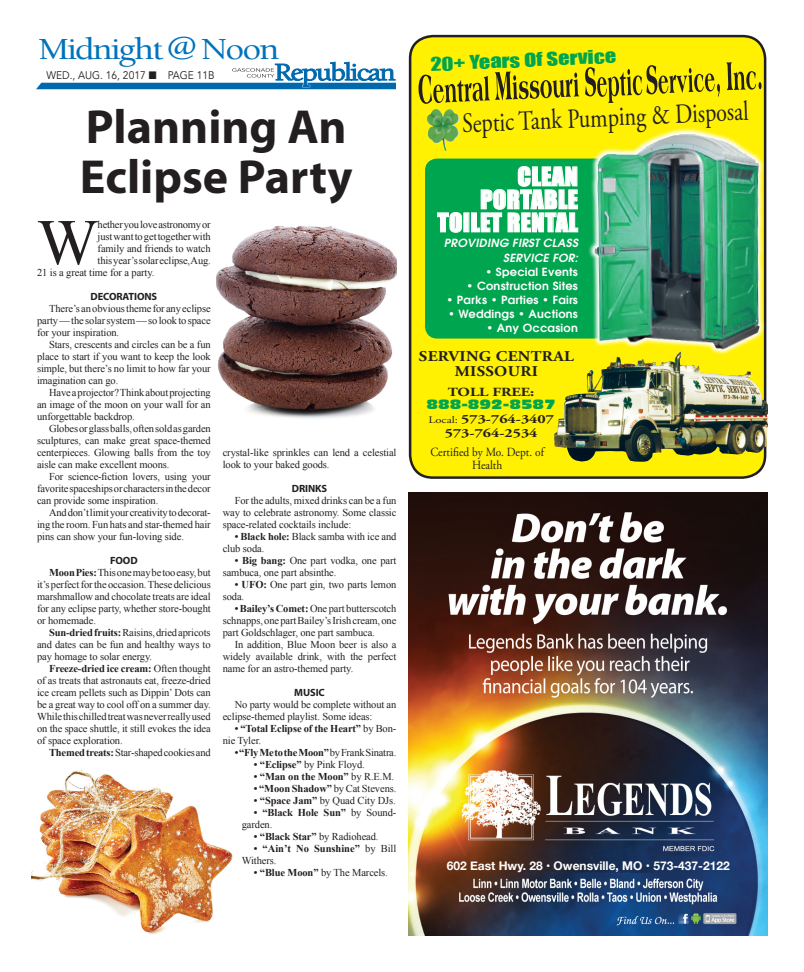
<style>
.page{position:relative;width:804px;height:972px;background:#fff}
.page>*{position:absolute;margin:0;border:0;box-sizing:border-box;transform-origin:0 0}
.t1{font:64.9px "Times New Roman";color:#231f20}
.t2{font:700 48px/50px "Myriad Pro";color:#231f20}
.t3{font:500 31.5px "Berkeley";letter-spacing:-.06em;color:#0072bc;scale:1.16 1}
.t4{font:27.7px "Adobe Garamond Pro";color:#231f20;scale:.8 1}
.t5{font:24px/23px "Impact";letter-spacing:.02em;color:#fff;text-align:right}
.t6{font:17.5px "Impact";color:#00a54f;scale:1.28 1}
.t7{font:700 14.9px/14.9px "Adobe Garamond Pro";letter-spacing:.02em;color:#231f20;text-align:center;scale:1.12 1}
.t8{font:700 12.4px/13.7px "Adobe Garamond Pro";color:#231f20;text-align:center;scale:1.27 1}
.t9{font:12.4px/12.5px "Adobe Garamond Pro";color:#231f20;text-align:center;scale:.92 1}
.t10{font:12.4px "Incised 901 BT Compact";color:#00a54f;scale:1.27 1}
.t11{font:700 12px "Helvetica Neue";color:#fff}
.t12{font:600 11.2px "Avant Garde";letter-spacing:.02em;color:#fff}
.t13{font:italic 600 11.2px/14.9px "Avant Garde";letter-spacing:.02em;color:#fff;text-align:right}
.t14{font:11px "Avenir";color:#231f20;scale:.93 1}
.t15{font:10.5px/12px "Times New Roman";letter-spacing:-.01em;color:#231f20;text-align:justify}
.t16{font:700 10.5px/12px "Times New Roman";letter-spacing:-.01em;color:#231f20}
.t17{font:700 10.5px "Myriad Pro";letter-spacing:-.01em;color:#231f20}
.s1{font-weight:700}
.s2{font-weight:400}
.s3{font-weight:400;font-size:10px}
</style>
<div class="page">
<img style="left:216px;top:226px;width:180px;height:193px">
<img style="left:31px;top:769px;width:202px;height:165px">
<svg style="left:36px;top:61px;width:360px;height:28px"></svg>
<div style="left:410px;top:36px;width:355px;height:442px;background:#fff101;border-radius:23px"></div>
<div style="left:409px;top:35px;width:357px;height:444px;border:3px solid #231f20;border-radius:23px"></div>
<div style="left:426px;top:160px;width:323px;height:177px;background:#00a54f;border-radius:11px"></div>
<div style="left:425px;top:159px;width:325px;height:180px;border:3px solid #00a54f;border-radius:11px"></div>
<svg style="left:418px;top:71px;width:161px;height:33px"></svg>
<svg style="left:585px;top:65px;width:135px;height:38px"></svg>
<svg style="left:727px;top:62px;width:35px;height:28px"></svg>
<img style="left:426px;top:108px;width:34px;height:43px">
<svg style="left:437px;top:212px;width:25px;height:21px"></svg>
<svg style="left:471px;top:166px;width:107px;height:66px"></svg>
<img style="left:554px;top:360px;width:214px;height:102px">
<svg style="left:585px;top:125px;width:182px;height:235px"></svg>
<img style="left:595px;top:134px;width:154px;height:216px">
<img style="left:408px;top:492px;width:360px;height:444px">
<h3 class="t3" style="left:38px;top:33px;width:209px">Midnight @ Noon</h3>
<p class="t14" style="left:46px;top:69px;width:182px">WED., AUG . 16, 2017 ■ PAG E 11B</p>
<h2 class="t2" style="left:80px;top:100px;width:274px">Planning An<br>Eclipse Party</h2>
<h1 class="t1" style="left:37px;top:199px;width:63px">W</h1>
<p class="t15" style="left:98px;top:218px;width:115px">hether you love astronomy or</p>
<p class="t15" style="left:98px;top:230px;width:115px">just want to get together with</p>
<p class="t15" style="left:98px;top:242px;width:115px">family and friends to watch</p>
<p class="t15" style="left:98px;top:254px;width:115px">this year’s solar eclipse, Aug.</p>
<p class="t15" style="left:37px;top:266px;width:119px">21 is a great time for a party.</p>
<p class="t17" style="left:90px;top:290px;width:68px">DECORATIONS</p>
<p class="t15" style="left:37px;top:302px;width:175px;text-indent:12px">There’s an obvious theme for any eclipse party — the solar system — so look to space for your inspiration.</p>
<p class="t15" style="left:37px;top:338px;width:175px;text-indent:12px">Stars, crescents and circles can be a fun place to start if you want to keep the look simple, but there’s no limit to how far your imagination can go.</p>
<p class="t15" style="left:37px;top:386px;width:175px;text-indent:12px">Have a projector? Think about projecting an image of the moon on your wall for an unforgettable backdrop.</p>
<p class="t15" style="left:37px;top:422px;width:175px;text-indent:12px">Globes or glass balls, often sold as garden sculptures, can make great space-themed centerpieces. Glowing balls from the toy aisle can make excellent moons.</p>
<p class="t15" style="left:37px;top:470px;width:175px;text-indent:12px">For science-fiction lovers, using your favorite spaceships or characters in the decor can provide some inspiration.</p>
<p class="t15" style="left:37px;top:506px;width:175px;text-indent:12px">And don’t limit your creativity to decorat&shy;ing the room. Fun hats and star-themed hair pins can show your fun-loving side.</p>
<p class="t17" style="left:110px;top:554px;width:29px">FOOD</p>
<p class="t15" style="left:37px;top:566px;width:175px;text-indent:12px"><span class="s1">Moon Pies:</span> This one may be too easy, but it’s perfect for the occasion. These delicious marshmallow and chocolate treats are ideal for any eclipse party, whether store-bought or homemade.</p>
<p class="t15" style="left:37px;top:626px;width:175px;text-indent:12px"><span class="s1">Sun-dried fruits:</span> Raisins, dried apricots and dates can be fun and healthy ways to pay homage to solar energy.</p>
<p class="t15" style="left:37px;top:662px;width:175px;text-indent:12px"><span class="s1">Freeze-dried ice cream:</span> Often thought of as treats that astronauts eat, freeze-dried ice cream pellets such as Dippin’ Dots can be a great way to cool off on a summer day.<br>While this chilled treat was never really used on the space shuttle, it still evokes the idea of space exploration.</p>
<p class="t15" style="left:49px;top:746px;width:163px"><span class="s1">Themed treats:</span> Star-shaped cookies and</p>
<p class="t15" style="left:223px;top:446px;width:175px">crystal-like sprinkles can lend a celestial look to your baked goods.</p>
<p class="t17" style="left:292px;top:482px;width:37px">DRINKS</p>
<p class="t15" style="left:223px;top:494px;width:175px;text-indent:12px">For the adults, mixed drinks can be a fun way to celebrate astronomy. Some classic space-related cocktails include:</p>
<p class="t15" style="left:223px;top:530px;width:175px;text-indent:12px"><span class="s1">• Black hole:</span> Black samba with ice and club soda.</p>
<p class="t15" style="left:223px;top:554px;width:175px;text-indent:12px"><span class="s1">• Big bang:</span> One part vodka, one part sambuca, one part absinthe.</p>
<p class="t15" style="left:223px;top:578px;width:175px;text-indent:12px"><span class="s1">• UFO:</span> One part gin, two parts lemon soda.</p>
<p class="t15" style="left:223px;top:602px;width:175px;text-indent:12px"><span class="s1">• Bailey’s Comet:</span> One part butterscotch schnapps, one part Bailey’s Irish cream, one part Goldschlager, one part sambuca.</p>
<p class="t15" style="left:223px;top:638px;width:175px;text-indent:12px">In addition, Blue Moon beer is also a widely available drink, with the perfect name for an astro-themed party.</p>
<p class="t17" style="left:294px;top:686px;width:32px">MUSIC</p>
<p class="t15" style="left:223px;top:698px;width:175px;text-indent:12px">No party would be complete without an eclipse-themed playlist. Some ideas:</p>
<p class="t16" style="left:223px;top:722px;width:175px;text-indent:12px">• “Total Eclipse of the Heart” <span class="s2">by Bon&shy;nie Tyler.</span></p>
<p class="t16" style="left:235px;top:746px;width:163px">• “Fly Me to the Moon” <span class="s2">by Frank Sinatra.</span></p>
<p class="t15" style="left:254px;top:758px;width:113px"><span class="s1">• “Eclipse”</span> by Pink Floyd.</p>
<p class="t16" style="left:254px;top:770px;width:142px">• “Man on the Moon” <span class="s2">by R.E.M.</span></p>
<p class="t16" style="left:254px;top:782px;width:144px">• “Moon Shadow” <span class="s2">by Cat Stevens.</span></p>
<p class="t15" style="left:254px;top:794px;width:143px"><span class="s1">• “Space Jam”</span> by Quad City DJs.</p>
<p class="t16" style="left:242px;top:806px;width:156px;text-indent:12px">• “Black Hole Sun” <span class="s2">by Sound&shy;garden.</span></p>
<p class="t16" style="left:254px;top:830px;width:126px">• “Black Star” <span class="s2">by Radiohead.</span></p>
<p class="t16" style="left:242px;top:842px;width:156px;text-indent:12px">• “Ain’t No Sunshine” <span class="s2">by Bill<br>Withers.</span></p>
<p class="t15" style="left:254px;top:866px;width:136px"><span class="s1">• “Blue Moon”</span> by The Marcels.</p>
<h3 class="t6" style="left:430px;top:51px;width:145px;rotate:-3deg">20+ YEARS OF SERVICE</h3>
<h3 class="t4" style="left:461px;top:108px;width:360px;rotate:-3deg">Septic Tank Pumping &amp; Disposal</h3>
<h3 class="t5" style="left:437px;top:164px;width:142px">CLEAN<br>PORTABLE<br>TOILET RENTAL</h3>
<p class="t13" style="left:444px;top:235px;width:136px">PROVIDING FIRST CLASS<br>SERVICE FOR:</p>
<p class="t12" style="left:485px;top:264px;width:94px">• Special Events</p>
<p class="t12" style="left:467px;top:278px;width:113px">• Construction Sites</p>
<p class="t12" style="left:446px;top:292px;width:133px">• Parks • Parties • Fairs</p>
<p class="t12" style="left:448px;top:306px;width:131px">• Weddings • Auctions</p>
<p class="t12" style="left:486px;top:320px;width:93px">• Any Occasion</p>
<h3 class="t7" style="left:419px;top:349px;width:140px">SERVING CENTRAL<br>MISSOURI</h3>
<p class="t8" style="left:448px;top:385px;width:70px">TOLL FREE:</p>
<p class="t10" style="left:427px;top:398px;width:103px">888-892-8587</p>
<p class="t8" style="left:428px;top:413px;width:100px"><span class="s3">Local:</span> 573-764-3407<br>573-764-2534</p>
<p class="t9" style="left:430px;top:446px;width:125px">Certified by Mo. Dept. of<br>Health</p>
<p class="t11" style="left:447px;top:856px;width:285px">602 East Hwy. 28 • Owensville, MO • 573-437-2122</p>
</div>
